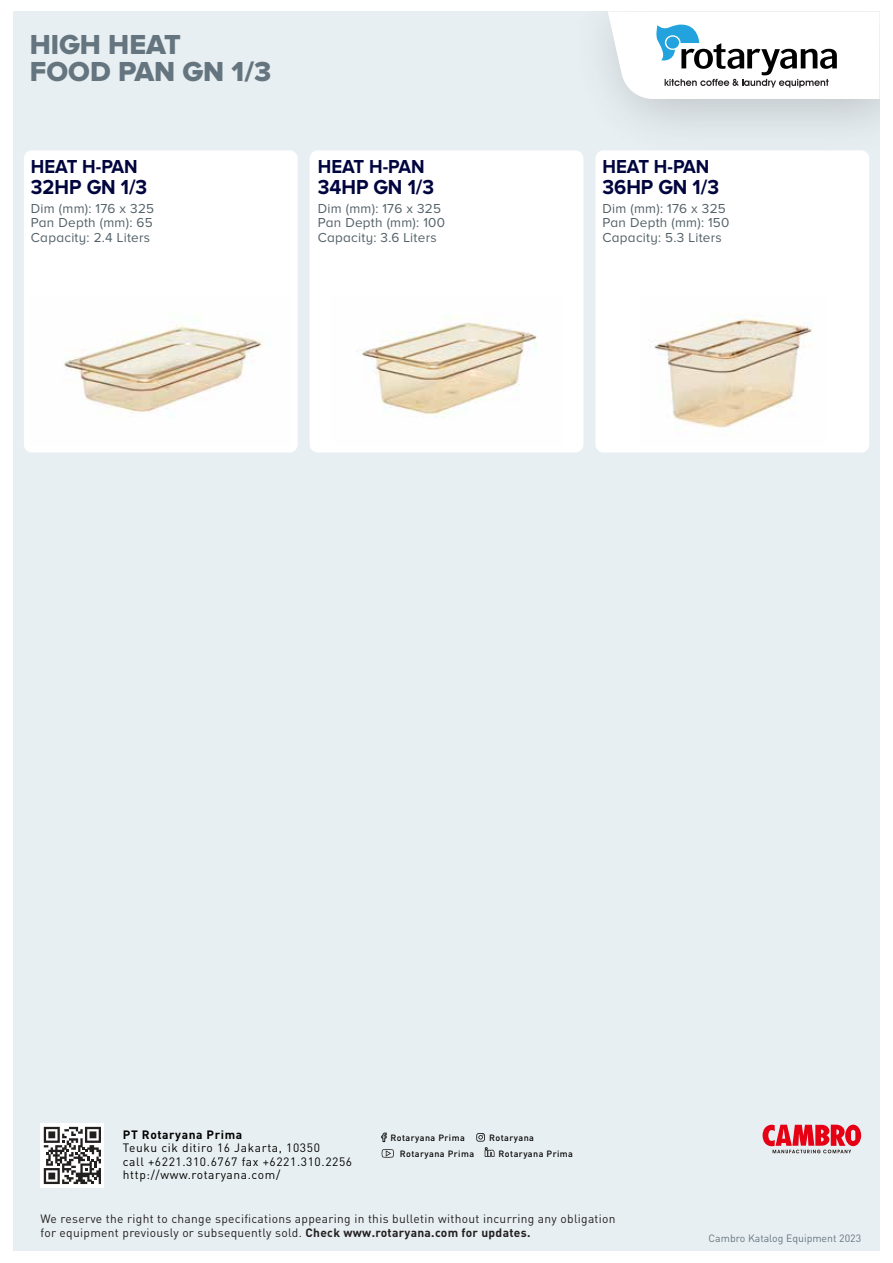
<style>
.page{position:relative;width:893px;height:1263px;background:#fff}
.page>*{position:absolute;margin:0;border:0;box-sizing:border-box;transform-origin:0 0}
.t1{font:28.5px/27px "Proxima Nova A Extrabld";color:#65757f}
.t2{font:700 21px "Proxima Nova A";color:#00053e;scale:.95 1}
.t3{font:700 19.5px "Proxima Nova A";color:#00053e;scale:.95 1}
.t4{font:13.5px/14.9px "Proxima Nova A";letter-spacing:.02em;color:#536168}
.t5{font:12px/14.4px "DIN Pro";letter-spacing:.025em;color:#231f20}
.t6{font:12px/13.4px "DIN Pro";letter-spacing:.05em;color:#020202}
.t7{font:700 12px "DIN Pro";letter-spacing:.05em;color:#020202}
.t8{font:10.5px "DIN Pro";color:#65757f}
.t9{font:500 9px "DIN Pro";letter-spacing:.05em;color:#020202}
.s1{font-weight:700}
</style>
<div class="page">
<div style="left:13px;top:11px;width:866px;height:1240px;background:#e8eff2"></div>
<div style="left:40px;top:1123px;width:64px;height:65px;background:#fff"></div>
<svg style="left:44px;top:1127px;width:57px;height:57px"></svg>
<svg style="left:608px;top:11px;width:271px;height:88px;background:#e0e5e7"></svg>
<svg style="left:762px;top:1124px;width:99px;height:29px"></svg>
<svg style="left:381px;top:1132px;width:6px;height:10px"></svg>
<svg style="left:476px;top:1133px;width:9px;height:8px"></svg>
<svg style="left:382px;top:1149px;width:12px;height:9px"></svg>
<svg style="left:485px;top:1147px;width:9px;height:10px"></svg>
<div style="left:310px;top:150px;width:273px;height:303px;background:#fff;border-radius:8px"></div>
<div style="left:595px;top:150px;width:274px;height:303px;background:#fff;border-radius:8px"></div>
<div style="left:24px;top:150px;width:274px;height:303px;background:#fff;border-radius:8px"></div>
<img style="left:64px;top:324px;width:199px;height:89px">
<img style="left:357px;top:316px;width:180px;height:102px">
<img style="left:651px;top:316px;width:162px;height:119px">
<h1 class="t1" style="left:30px;top:30px;width:243px">HIGH HEAT<br>FOOD PAN GN 1/3</h1>
<h3 class="t3" style="left:31px;top:155px;width:114px">HEAT H-PAN</h3>
<h2 class="t2" style="left:31px;top:175px;width:124px">32HP GN 1/3</h2>
<p class="t4" style="left:31px;top:200px;width:125px;text-align:justify">Dim (mm): 176 x 325<br>Pan Depth (mm): 65<br>Capacity: 2.4 Liters</p>
<h3 class="t3" style="left:318px;top:155px;width:114px">HEAT H-PAN</h3>
<h2 class="t2" style="left:318px;top:175px;width:124px">34HP GN 1/3</h2>
<p class="t4" style="left:318px;top:200px;width:129px">Dim (mm): 176 x 325<br>Pan Depth (mm): 100<br>Capacity: 3.6 Liters</p>
<h3 class="t3" style="left:602px;top:155px;width:114px">HEAT H-PAN</h3>
<h2 class="t2" style="left:602px;top:175px;width:124px">36HP GN 1/3</h2>
<p class="t4" style="left:602px;top:200px;width:128px">Dim (mm): 176 x 325<br>Pan Depth (mm): 150<br>Capacity: 5.3 Liters</p>
<p class="t7" style="left:123px;top:1126px;width:121px">PT Rotaryana Prima</p>
<p class="t6" style="left:123px;top:1141px;width:231px">Teuku cik ditiro 16 Jakarta, 10350<br>call +6221.310.6767 fax +6221.310.2256 http://www.rotaryana.com/</p>
<p class="t5" style="left:40px;top:1211px;width:577px">We reserve the right to change specifications appearing in this bulletin without incurring any obligation for equipment previously or subsequently sold. <span class="s1">Check www.rotaryana.com for updates.</span></p>
<p class="t9" style="left:390px;top:1131px;width:76px">Rotaryana Prima</p>
<p class="t9" style="left:489px;top:1131px;width:46px">Rotaryana</p>
<p class="t9" style="left:400px;top:1147px;width:76px">Rotaryana Prima</p>
<p class="t9" style="left:499px;top:1147px;width:76px">Rotaryana Prima</p>
<p class="t8" style="left:708px;top:1231px;width:154px">Cambro Katalog Equipment 2023</p>
</div>
